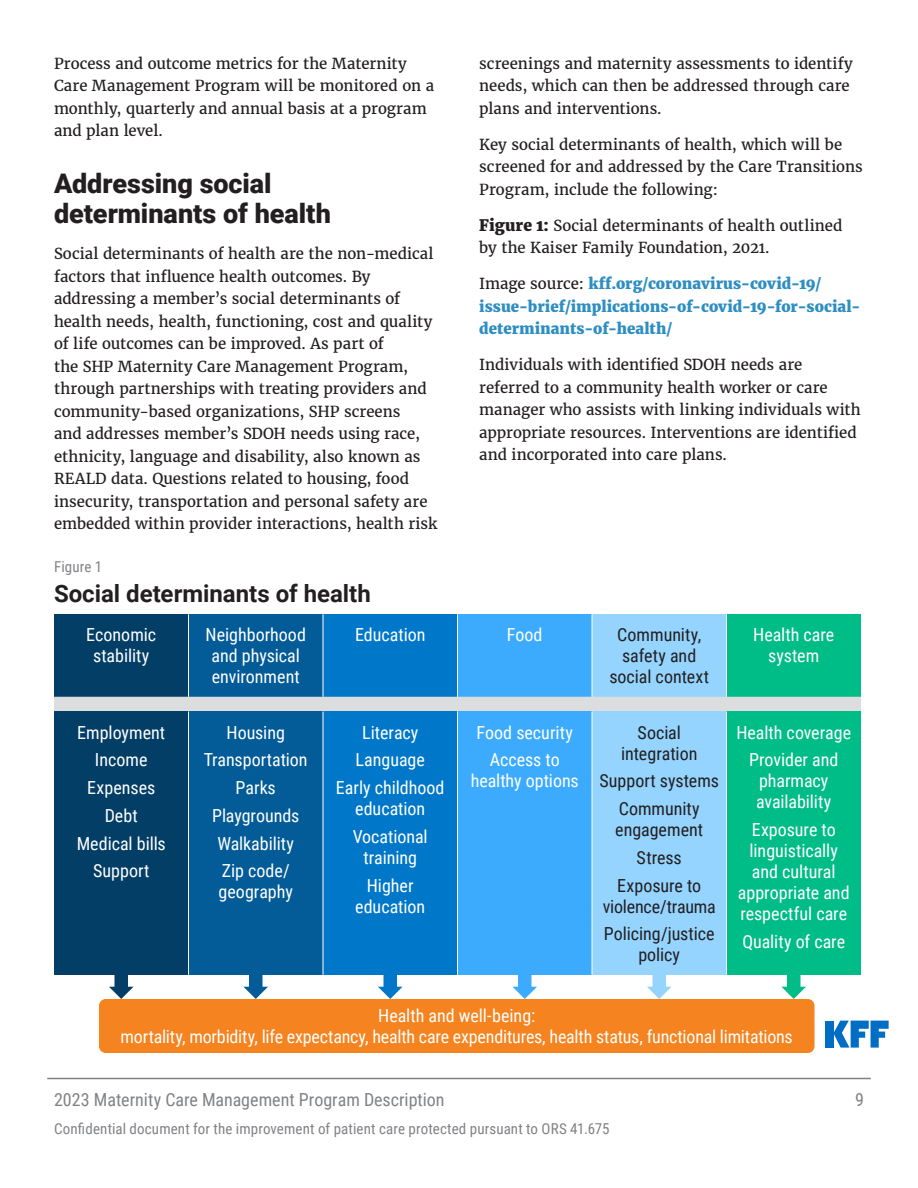
<style>
.page{position:relative;width:918px;height:1188px;background:#fff}
.page>*{position:absolute;margin:0;border:0;box-sizing:border-box;transform-origin:0 0}
.t1{font:900 27px/30px "Roboto";color:#231f20}
.Body_Text{font:700 24px "Roboto";color:#231f20}
.Table_Text{font:18px/21px "Roboto Condensed";color:#fff;text-align:center}
.Table_Text-2{font:18px/21px "Roboto Condensed";color:#231f20;text-align:center}
.t2{font:18px "Roboto Condensed";color:#808285}
.Body_Text-2{font:15px/22.5px "Merriweather";color:#231f20}
.Body_Text-3{font:800 15px/22.5px "Merriweather";letter-spacing:.005em;color:#2e8ec2}
.Table_Text-3{font:15px "Roboto Condensed";letter-spacing:.01em;color:#808285}
.s1{font-weight:800;font-size:15.75px}
.s2{font-weight:400;color:#231f20}
</style>
<div class="page">
<hr style="left:47px;top:1078px;width:824px;height:1px;background:#808285">
<div style="left:54px;top:614px;width:135px;height:83px;background:#033e66"></div>
<div style="left:189px;top:614px;width:134px;height:83px;background:#035b97"></div>
<div style="left:323px;top:614px;width:135px;height:83px;background:#0077c8"></div>
<div style="left:458px;top:614px;width:134px;height:83px;background:#3cabfd"></div>
<div style="left:592px;top:614px;width:135px;height:83px;background:#94d4ff"></div>
<div style="left:726px;top:614px;width:135px;height:83px;background:#00bc87"></div>
<div style="left:54px;top:697px;width:807px;height:15px;background:#dcdddf"></div>
<div style="left:54px;top:712px;width:135px;height:263px;background:#033e66"></div>
<div style="left:189px;top:712px;width:134px;height:263px;background:#035b97"></div>
<div style="left:323px;top:712px;width:135px;height:263px;background:#0077c8"></div>
<div style="left:458px;top:712px;width:134px;height:263px;background:#3cabfd"></div>
<div style="left:592px;top:712px;width:135px;height:263px;background:#94d4ff"></div>
<div style="left:726px;top:712px;width:135px;height:263px;background:#00bc87"></div>
<hr style="left:188px;top:614px;width:1px;height:83px;background:#fff">
<hr style="left:323px;top:614px;width:1px;height:83px;background:#fff">
<hr style="left:457px;top:614px;width:1px;height:83px;background:#fff">
<hr style="left:592px;top:614px;width:1px;height:83px;background:#fff">
<hr style="left:726px;top:614px;width:1px;height:83px;background:#fff">
<hr style="left:188px;top:712px;width:1px;height:263px;background:#fff">
<hr style="left:323px;top:712px;width:1px;height:263px;background:#fff">
<hr style="left:457px;top:712px;width:1px;height:263px;background:#fff">
<hr style="left:592px;top:712px;width:1px;height:263px;background:#fff">
<hr style="left:726px;top:712px;width:1px;height:263px;background:#fff">
<svg style="left:109px;top:975px;width:25px;height:24px"></svg>
<svg style="left:243px;top:975px;width:25px;height:24px"></svg>
<svg style="left:378px;top:975px;width:25px;height:24px"></svg>
<svg style="left:512px;top:975px;width:25px;height:24px"></svg>
<svg style="left:647px;top:975px;width:25px;height:24px"></svg>
<svg style="left:781px;top:975px;width:25px;height:24px"></svg>
<div style="left:99px;top:999px;width:715px;height:54px;background:#f5831f;border-radius:7px"></div>
<div style="left:825px;top:1021px;width:8px;height:27px;background:#006ec4"></div>
<svg style="left:833px;top:1021px;width:56px;height:27px"></svg>
<p class="Body_Text-2" style="left:54px;top:52px;width:382px">Process and outcome metrics for the Maternity Care Management Program will be monitored on a monthly, quarterly and annual basis at a program and plan level.</p>
<h2 class="t1" style="left:54px;top:168px;width:278px">Addressing social determinants of health</h2>
<p class="Body_Text-2" style="left:54px;top:242px;width:385px">Social determinants of health are the non-medical factors that influence health outcomes. By addressing a member’s social determinants of health needs, health, functioning, cost and quality of life outcomes can be improved. As part of<br>the SHP Maternity Care Management Program, through partnerships with treating providers and community-based organizations, SHP screens<br>and addresses member’s SDOH needs using race, ethnicity, language and disability, also known as REALD data. Questions related to housing, food insecurity, transportation and personal safety are embedded within provider interactions, health risk</p>
<p class="Body_Text-2" style="left:479px;top:52px;width:375px">screenings and maternity assessments to identify needs, which can then be addressed through care plans and interventions.</p>
<p class="Body_Text-2" style="left:479px;top:133px;width:385px">Key social determinants of health, which will be screened for and addressed by the Care Transitions<br>Program, include the following:</p>
<p class="Body_Text-2" style="left:479px;top:214px;width:365px"><span class="s1">Figure 1:</span> Social determinants of health outlined by the Kaiser Family Foundation, 2021.</p>
<p class="Body_Text-3" style="left:479px;top:273px;width:383px"><span class="s2">Image source:</span> kff.org/coronavirus-covid-19/ issue-brief/implications-of-covid-19-for-social&shy;determinants-of-health/</p>
<p class="Body_Text-2" style="left:479px;top:353px;width:383px">Individuals with identified SDOH needs are referred to a community health worker or care manager who assists with linking individuals with appropriate resources. Interventions are identified and incorporated into care plans.</p>
<p class="Table_Text-3" style="left:54px;top:556px;width:50px">Figure 1</p>
<p class="Body_Text" style="left:54px;top:576px;width:318px">Social determinants of health</p>
<p class="Table_Text" style="left:86px;top:624px;width:71px">Economic stability</p>
<p class="Table_Text" style="left:206px;top:624px;width:102px">Neighborhood and physical environment</p>
<p class="Table_Text" style="left:355px;top:624px;width:72px">Education</p>
<p class="Table_Text" style="left:507px;top:624px;width:37px">Food</p>
<p class="Table_Text-2" style="left:609px;top:624px;width:101px">Community, safety and social context</p>
<p class="Table_Text" style="left:753px;top:624px;width:83px">Health care system</p>
<p class="Table_Text" style="left:77px;top:721px;width:90px">Employment</p>
<p class="Table_Text" style="left:95px;top:749px;width:54px">Income</p>
<p class="Table_Text" style="left:87px;top:776px;width:69px">Expenses</p>
<p class="Table_Text" style="left:105px;top:804px;width:35px">Debt</p>
<p class="Table_Text" style="left:77px;top:832px;width:91px">Medical bills</p>
<p class="Table_Text" style="left:93px;top:860px;width:58px">Support</p>
<p class="Table_Text" style="left:227px;top:721px;width:60px">Housing</p>
<p class="Table_Text" style="left:204px;top:749px;width:105px">Transportation</p>
<p class="Table_Text" style="left:236px;top:776px;width:42px">Parks</p>
<p class="Table_Text" style="left:212px;top:804px;width:89px">Playgrounds</p>
<p class="Table_Text" style="left:217px;top:832px;width:78px">Walkability</p>
<p class="Table_Text" style="left:219px;top:860px;width:76px;text-align:left">Zip code/ geography</p>
<p class="Table_Text" style="left:362px;top:721px;width:58px">Literacy</p>
<p class="Table_Text" style="left:356px;top:749px;width:71px">Language</p>
<p class="Table_Text" style="left:336px;top:776px;width:110px">Early childhood education</p>
<p class="Table_Text" style="left:353px;top:825px;width:77px">Vocational training</p>
<p class="Table_Text" style="left:355px;top:874px;width:72px">Higher education</p>
<p class="Table_Text" style="left:477px;top:721px;width:98px">Food security</p>
<p class="Table_Text" style="left:471px;top:749px;width:110px">Access to healthy options</p>
<p class="Table_Text-2" style="left:621px;top:721px;width:78px">Social integration</p>
<p class="Table_Text-2" style="left:599px;top:770px;width:121px">Support systems</p>
<p class="Table_Text-2" style="left:615px;top:797px;width:90px;text-align:left">Community engagement</p>
<p class="Table_Text-2" style="left:637px;top:846px;width:47px">Stress</p>
<p class="Table_Text-2" style="left:603px;top:874px;width:115px">Exposure to violence/trauma</p>
<p class="Table_Text-2" style="left:604px;top:923px;width:112px">Policing/justice policy</p>
<p class="Table_Text" style="left:736px;top:721px;width:116px">Health coverage</p>
<p class="Table_Text" style="left:749px;top:749px;width:91px">Provider and pharmacy availability</p>
<p class="Table_Text" style="left:738px;top:818px;width:113px">Exposure to linguistically and cultural appropriate and respectful care</p>
<p class="Table_Text" style="left:742px;top:930px;width:104px">Quality of care</p>
<p class="Table_Text" style="left:121px;top:1005px;width:674px">Health and well-being:<br>mortality, morbidity, life expectancy, health care expenditures, health status, functional limitations</p>
<p class="t2" style="left:54px;top:1087px;width:392px">2023 Maternity Care Management Program Description</p>
<p class="t2" style="left:855px;top:1087px;width:10px">9</p>
<p class="Table_Text-3" style="left:54px;top:1118px;width:557px">Confidential document for the improvement of patient care protected pursuant to ORS 41.675</p>
</div>
